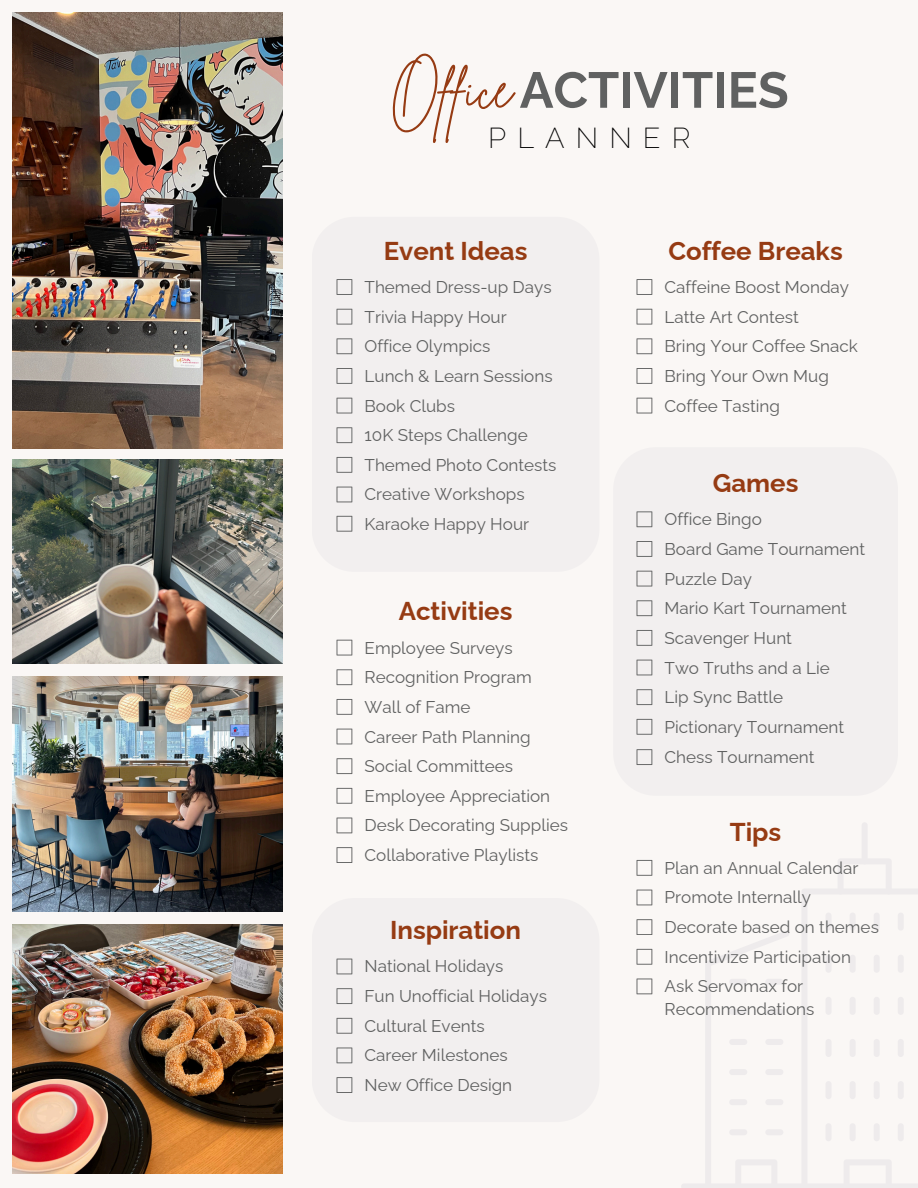
<style>
.page{position:relative;width:918px;height:1188px;background:#faf7f5}
.page>*{position:absolute;margin:0;border:0;box-sizing:border-box;transform-origin:0 0}
.t1{font:55.35px "Brittany Signature";color:#963b13}
.t2{font:700 50.4px "Raleway";color:#606161}
.t3{font:200 28.95px "Raleway";letter-spacing:.38em;color:#000}
.t4{font:700 25.8px "Raleway";color:#963b13}
.t5{font:17.1px/22.8px "Raleway";color:#606161}
</style>
<div class="page">
<div style="left:312px;top:217px;width:287px;height:355px;background:#f2efef;border-radius:43px"></div>
<div style="left:312px;top:898px;width:287px;height:224px;background:#f2efef;border-radius:43px"></div>
<img style="left:13px;top:13px;width:270px;height:435px">
<img style="left:13px;top:460px;width:270px;height:203px">
<img style="left:13px;top:676px;width:270px;height:235px">
<img style="left:13px;top:924px;width:270px;height:250px">
<svg style="left:337px;top:279px;width:15px;height:16px"></svg>
<svg style="left:337px;top:309px;width:15px;height:16px"></svg>
<svg style="left:337px;top:338px;width:15px;height:16px"></svg>
<svg style="left:337px;top:368px;width:15px;height:16px"></svg>
<svg style="left:337px;top:398px;width:15px;height:15px"></svg>
<svg style="left:337px;top:427px;width:15px;height:16px"></svg>
<svg style="left:337px;top:457px;width:15px;height:16px"></svg>
<svg style="left:337px;top:487px;width:15px;height:15px"></svg>
<svg style="left:337px;top:640px;width:15px;height:16px"></svg>
<svg style="left:337px;top:669px;width:15px;height:16px"></svg>
<svg style="left:337px;top:699px;width:15px;height:16px"></svg>
<svg style="left:337px;top:729px;width:15px;height:15px"></svg>
<svg style="left:337px;top:758px;width:15px;height:16px"></svg>
<svg style="left:337px;top:788px;width:15px;height:16px"></svg>
<svg style="left:337px;top:818px;width:15px;height:15px"></svg>
<svg style="left:337px;top:847px;width:15px;height:16px"></svg>
<svg style="left:337px;top:516px;width:15px;height:16px"></svg>
<svg style="left:337px;top:959px;width:15px;height:15px"></svg>
<svg style="left:337px;top:988px;width:15px;height:16px"></svg>
<svg style="left:337px;top:1018px;width:15px;height:16px"></svg>
<svg style="left:337px;top:1048px;width:15px;height:15px"></svg>
<svg style="left:337px;top:1077px;width:15px;height:16px"></svg>
<div style="left:613px;top:447px;width:285px;height:348px;background:#f2efef;border-radius:43px"></div>
<svg style="left:637px;top:279px;width:15px;height:16px"></svg>
<svg style="left:637px;top:309px;width:15px;height:16px"></svg>
<svg style="left:637px;top:338px;width:15px;height:16px"></svg>
<svg style="left:637px;top:368px;width:15px;height:16px"></svg>
<svg style="left:637px;top:398px;width:15px;height:15px"></svg>
<svg style="left:637px;top:511px;width:15px;height:16px"></svg>
<svg style="left:637px;top:541px;width:15px;height:16px"></svg>
<svg style="left:637px;top:571px;width:15px;height:16px"></svg>
<svg style="left:637px;top:600px;width:15px;height:16px"></svg>
<svg style="left:637px;top:630px;width:15px;height:16px"></svg>
<svg style="left:637px;top:660px;width:15px;height:15px"></svg>
<svg style="left:637px;top:689px;width:15px;height:16px"></svg>
<svg style="left:637px;top:719px;width:15px;height:16px"></svg>
<svg style="left:637px;top:749px;width:15px;height:16px"></svg>
<div style="left:862px;top:822px;width:6px;height:42px;background:#eeebec;border-radius:3px"></div>
<svg style="left:681px;top:859px;width:237px;height:329px"></svg>
<svg style="left:637px;top:860px;width:15px;height:16px"></svg>
<svg style="left:637px;top:890px;width:15px;height:15px"></svg>
<svg style="left:637px;top:919px;width:15px;height:16px"></svg>
<svg style="left:637px;top:949px;width:15px;height:16px"></svg>
<svg style="left:637px;top:979px;width:15px;height:15px"></svg>
<p class="t1" style="left:390px;top:52px;width:124px">Office</p>
<p class="t2" style="left:520px;top:60px;width:271px">ACTIVITIES</p>
<p class="t3" style="left:488px;top:120px;width:204px">PLANNER</p>
<p class="t4" style="left:384px;top:236px;width:145px">Event Ideas</p>
<h2 class="t5" style="left:365px;top:276px;width:189px">Themed Dress-up Days</h2>
<h1 class="t5" style="left:365px;top:305px;width:144px">Trivia Happy Hour</h1>
<h3 class="t5" style="left:365px;top:335px;width:127px">Office Olympics</h3>
<h4 class="t5" style="left:365px;top:364px;width:189px">Lunch &amp; Learn Sessions</h4>
<p class="t5" style="left:365px;top:394px;width:92px">Book Clubs</p>
<p class="t5" style="left:365px;top:424px;width:165px">10K Steps Challenge</p>
<p class="t5" style="left:365px;top:453px;width:193px">Themed Photo Contests</p>
<p class="t5" style="left:365px;top:483px;width:162px">Creative Workshops</p>
<p class="t5" style="left:365px;top:512px;width:166px">Karaoke Happy Hour</p>
<p class="t4" style="left:399px;top:596px;width:115px">Activities</p>
<p class="t5" style="left:365px;top:636px;width:150px">Employee Surveys</p>
<p class="t5" style="left:365px;top:666px;width:169px">Recognition Program</p>
<p class="t5" style="left:365px;top:695px;width:108px">Wall of Fame</p>
<p class="t5" style="left:365px;top:725px;width:168px">Career Path Planning</p>
<p class="t5" style="left:365px;top:755px;width:150px">Social Committees</p>
<p class="t5" style="left:365px;top:784px;width:187px">Employee Appreciation</p>
<p class="t5" style="left:365px;top:814px;width:205px">Desk Decorating Supplies</p>
<p class="t5" style="left:365px;top:844px;width:175px">Collaborative Playlists</p>
<p class="t4" style="left:390px;top:915px;width:133px">Inspiration</p>
<p class="t5" style="left:365px;top:955px;width:140px">National Holidays</p>
<p class="t5" style="left:365px;top:985px;width:184px">Fun Unofficial Holidays</p>
<p class="t5" style="left:365px;top:1014px;width:122px">Cultural Events</p>
<p class="t5" style="left:365px;top:1044px;width:145px">Career Milestones</p>
<p class="t5" style="left:365px;top:1074px;width:149px">New Office Design</p>
<p class="t4" style="left:668px;top:236px;width:176px">Coffee Breaks</p>
<h4 class="t5" style="left:665px;top:276px;width:186px">Caffeine Boost Monday</h4>
<p class="t5" style="left:665px;top:305px;width:136px">Latte Art Contest</p>
<p class="t5" style="left:665px;top:335px;width:195px">Bring Your Coffee Snack</p>
<p class="t5" style="left:665px;top:364px;width:166px">Bring Your Own Mug</p>
<p class="t5" style="left:665px;top:394px;width:117px">Coffee Tasting</p>
<p class="t4" style="left:713px;top:468px;width:87px">Games</p>
<p class="t5" style="left:665px;top:508px;width:99px">Office Bingo</p>
<p class="t5" style="left:665px;top:538px;width:202px">Board Game Tournament</p>
<p class="t5" style="left:665px;top:567px;width:89px">Puzzle Day</p>
<p class="t5" style="left:665px;top:597px;width:184px">Mario Kart Tournament</p>
<p class="t5" style="left:665px;top:626px;width:129px">Scavenger Hunt</p>
<p class="t5" style="left:665px;top:656px;width:167px">Two Truths and a Lie</p>
<p class="t5" style="left:665px;top:686px;width:120px">Lip Sync Battle</p>
<p class="t5" style="left:665px;top:715px;width:181px">Pictionary Tournament</p>
<p class="t5" style="left:665px;top:746px;width:151px">Chess Tournament</p>
<p class="t4" style="left:730px;top:817px;width:53px">Tips</p>
<p class="t5" style="left:665px;top:856px;width:195px">Plan an Annual Calendar</p>
<p class="t5" style="left:665px;top:886px;width:148px">Promote Internally</p>
<p class="t5" style="left:665px;top:916px;width:216px">Decorate based on themes</p>
<h4 class="t5" style="left:665px;top:945px;width:188px">Incentivize Participation</h4>
<p class="t5" style="left:665px;top:975px;width:151px">Ask Servomax for<br>Recommendations</p>
</div>
